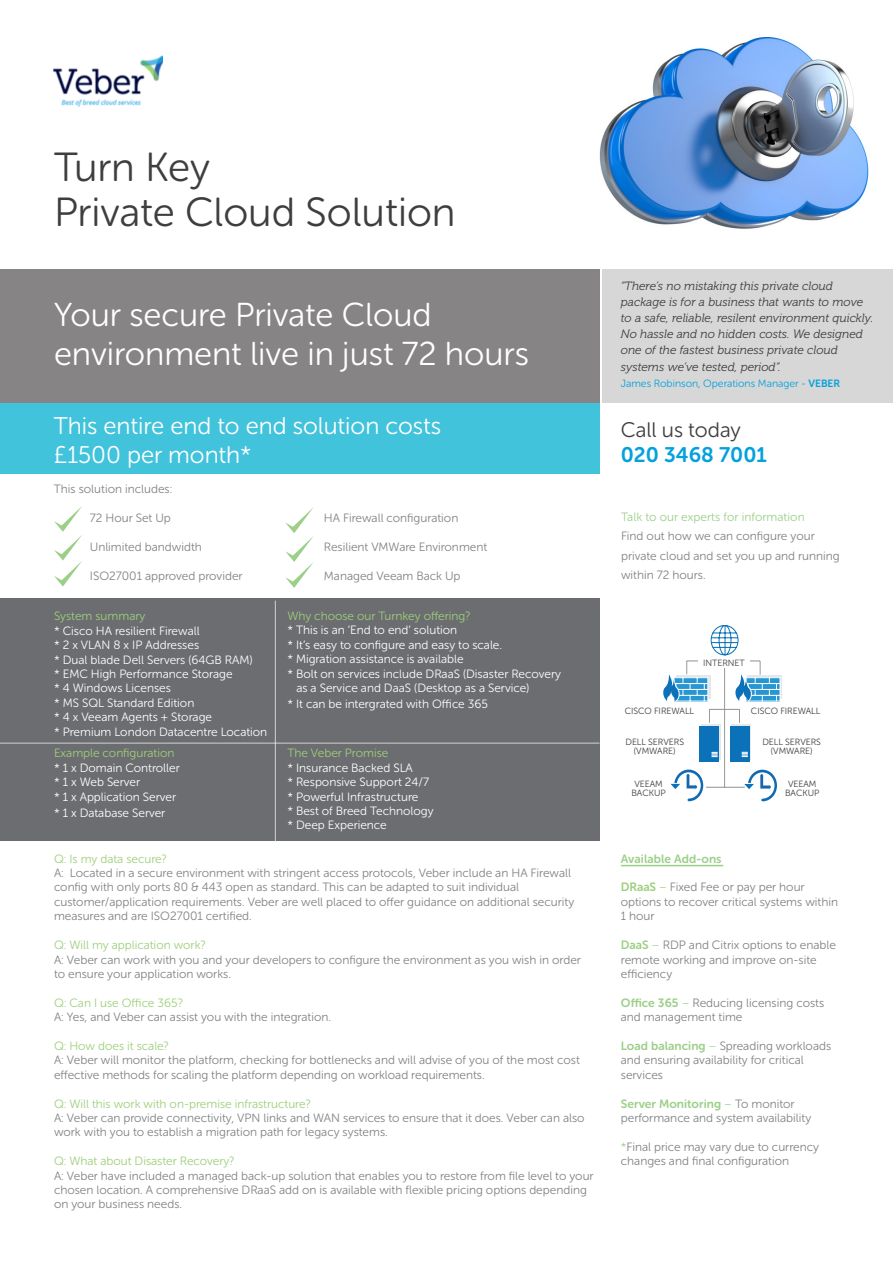
<style>
.page{position:relative;width:893px;height:1263px;background:#fff}
.page>*{position:absolute;margin:0;border:0;box-sizing:border-box;transform-origin:0 0}
.t1{font:40.5px/45px "Museo Sans Rounded 300";color:#3e3e3f}
.t2{font:33px/39.6px "Museo Sans Rounded 300";color:#fff}
.t3{font:24px/28.8px "Museo Sans Rounded 300";color:#fff}
.t4{font:21px/25.2px "Museo Sans Rounded 300";color:#3e3e3f}
.t5{font:12px/14.4px "Museo Sans Rounded 300";color:#808285}
.t6{font:12px/14.4px "Museo Sans Rounded 300";color:#fff}
.t7{font:12px "Museo Sans Rounded 300";color:#9dcf7b}
.t8{font:italic 12px/16.2px "Museo 300";color:#3e3e3f}
.t9{font:12px "Museo Sans Rounded 700";letter-spacing:.005em;color:#9ccf88}
.t10{font:10.5px "Museo Sans Rounded 300";color:#04a1dd}
.t11{font:9px/9px "Museo Sans Rounded 300";color:#3e3e3f;text-align:center}
.s1{font-family:"Museo Sans Rounded 700"}
.s2{font-family:"Museo Sans Rounded 700";color:#04a1dd}
.s3{color:#9ccf88}
.s4{font-family:"Museo Sans Rounded 700";color:#9dcf7b}
.s5{color:#9dcf7b}
.s6{font-family:"Museo Sans Rounded 700";color:#9ccf88}
</style>
<div class="page">
<div style="left:602px;top:269px;width:291px;height:134px;background:#d8d7d7"></div>
<div style="left:0;top:598px;width:600px;height:243px;background:#6c6d70"></div>
<div style="left:0;top:403px;width:600px;height:71px;background:#42c3dc"></div>
<img style="left:600px;top:37px;width:269px;height:192px">
<img style="left:54px;top:55px;width:109px;height:52px">
<div style="left:0;top:269px;width:600px;height:134px;background:#868484"></div>
<hr style="left:275px;top:601px;width:1px;height:280px;background:#fff">
<hr style="left:0;top:743px;width:600px;height:1px;background:#fff">
<svg style="left:54px;top:506px;width:28px;height:80px"></svg>
<svg style="left:285px;top:508px;width:28px;height:80px"></svg>
<div style="left:676px;top:676px;width:34px;height:23px;background:#e6e7e9"></div>
<div style="left:748px;top:676px;width:34px;height:23px;background:#e6e7e9"></div>
<div style="left:731px;top:724px;width:20px;height:36px;background:#e6e7e9"></div>
<div style="left:701px;top:724px;width:20px;height:36px;background:#e6e7e9"></div>
<svg style="left:709px;top:709px;width:31px;height:14px"></svg>
<div style="left:699px;top:726px;width:20px;height:35px;background:#0b72ba"></div>
<div style="left:730px;top:726px;width:20px;height:35px;background:#0b72ba"></div>
<svg style="left:711px;top:752px;width:7px;height:5px"></svg>
<svg style="left:742px;top:752px;width:6px;height:5px"></svg>
<div style="left:748px;top:770px;width:29px;height:31px;border:3px solid #1169b4;border-radius:50%"></div>
<div style="left:740px;top:784px;width:22px;height:21px;background:#fff"></div>
<svg style="left:744px;top:784px;width:10px;height:5px"></svg>
<svg style="left:760px;top:774px;width:11px;height:14px"></svg>
<svg style="left:663px;top:661px;width:46px;height:41px"></svg>
<svg style="left:735px;top:661px;width:46px;height:41px"></svg>
<svg style="left:710px;top:625px;width:29px;height:30px"></svg>
<div style="left:674px;top:770px;width:29px;height:31px;border:3px solid #1169b4;border-radius:50%"></div>
<div style="left:666px;top:784px;width:23px;height:21px;background:#fff"></div>
<svg style="left:670px;top:784px;width:10px;height:5px"></svg>
<svg style="left:686px;top:774px;width:11px;height:14px"></svg>
<hr style="left:706px;top:787px;width:39px;height:1px;background:#939598">
<hr style="left:724px;top:661px;width:1px;height:126px;background:#939598">
<div style="left:698px;top:656px;width:52px;height:12px;background:#fff"></div>
<hr style="left:621px;top:865px;width:102px;height:1px;background:#9ccf88">
<p class="t1" style="left:54px;top:145px;width:403px">Turn Key<br>Private Cloud Solution</p>
<p class="t2" style="left:54px;top:295px;width:476px">Your secure Private Cloud environment live in just 72 hours</p>
<p class="t3" style="left:54px;top:411px;width:389px">This entire end to end solution costs £1500 per month*</p>
<p class="t5" style="left:54px;top:482px;width:120px">This solution includes:</p>
<p class="t5" style="left:90px;top:511px;width:82px">72 Hour Set Up</p>
<p class="t5" style="left:324px;top:511px;width:136px">HA Firewall configuration</p>
<p class="t5" style="left:90px;top:539px;width:114px">Unlimited bandwidth</p>
<p class="t5" style="left:324px;top:539px;width:165px">Resilient VMWare Environment</p>
<p class="t5" style="left:90px;top:568px;width:154px">ISO27001 approved provider</p>
<p class="t5" style="left:324px;top:568px;width:138px">Managed Veeam Back Up</p>
<p class="t7" style="left:287px;top:609px;width:185px">Why choose our Turnkey offering?</p>
<p class="t6" style="left:287px;top:623px;width:171px">* This is an ‘End to end’ solution</p>
<p class="t6" style="left:287px;top:637px;width:216px">* It’s easy to configure and easy to scale.</p>
<p class="t6" style="left:287px;top:652px;width:178px">* Migration assistance is available</p>
<p class="t6" style="left:296px;top:666px;width:266px;text-indent:-9px">* Bolt on services include DRaaS (Disaster Recovery as a Service and DaaS (Desktop as a Service)</p>
<p class="t6" style="left:287px;top:697px;width:202px">* It can be intergrated with Office 365</p>
<p class="t7" style="left:54px;top:610px;width:93px">System summary</p>
<p class="t6" style="left:54px;top:623px;width:147px">* Cisco HA resilient Firewall</p>
<p class="t6" style="left:54px;top:638px;width:147px">* 2 x VLAN 8 x IP Addresses</p>
<p class="t6" style="left:54px;top:652px;width:200px">* Dual blade Dell Servers (64GB RAM)</p>
<p class="t6" style="left:54px;top:667px;width:180px">* EMC High Performance Storage</p>
<p class="t6" style="left:54px;top:681px;width:118px">* 4 Windows Licenses</p>
<p class="t6" style="left:54px;top:695px;width:142px">* MS SQL Standard Edition</p>
<p class="t6" style="left:54px;top:710px;width:160px">* 4 x Veeam Agents + Storage</p>
<p class="t6" style="left:54px;top:724px;width:215px">* Premium London Datacentre Location</p>
<p class="t7" style="left:54px;top:747px;width:122px">Example configuration</p>
<p class="t6" style="left:54px;top:761px;width:127px">* 1 x Domain Controller</p>
<p class="t6" style="left:54px;top:775px;width:88px">* 1 x Web Server</p>
<p class="t6" style="left:54px;top:789px;width:124px">* 1 x Application Server</p>
<p class="t6" style="left:54px;top:806px;width:113px">* 1 x Database Server</p>
<p class="t7" style="left:287px;top:747px;width:102px">The Veber Promise</p>
<p class="t6" style="left:287px;top:761px;width:127px">* Insurance Backed SLA</p>
<p class="t6" style="left:287px;top:775px;width:143px">* Responsive Support 24/7</p>
<p class="t6" style="left:287px;top:789px;width:133px">* Powerful Infrastructure</p>
<p class="t6" style="left:287px;top:804px;width:148px">* Best of Breed Technology</p>
<p class="t6" style="left:287px;top:818px;width:101px">* Deep Experience</p>
<p class="t7" style="left:54px;top:852px;width:114px">Q: Is my data secure?</p>
<p class="t5" style="left:54px;top:866px;width:522px">A: Located in a secure environment with stringent access protocols, Veber include an HA Firewall config with only ports 80 &amp; 443 open as standard. This can be adapted to suit individual customer/application requirements. Veber are well placed to offer guidance on additional security measures and are ISO27001 certified.</p>
<p class="t7" style="left:54px;top:938px;width:153px">Q: Will my application work?</p>
<p class="t5" style="left:54px;top:952px;width:528px">A: Veber can work with you and your developers to configure the environment as you wish in order to ensure your application works.</p>
<p class="t7" style="left:54px;top:996px;width:131px">Q: Can I use Office 365?</p>
<p class="t5" style="left:54px;top:1010px;width:279px">A: Yes, and Veber can assist you with the integration.</p>
<p class="t7" style="left:54px;top:1039px;width:116px">Q: How does it scale?</p>
<p class="t5" style="left:54px;top:1053px;width:527px">A: Veber will monitor the platform, checking for bottlenecks and will advise of you of the most cost effective methods for scaling the platform depending on workload requirements.</p>
<p class="t7" style="left:54px;top:1097px;width:258px">Q: Will this work with on-premise infrastructure?</p>
<p class="t5" style="left:54px;top:1111px;width:532px">A: Veber can provide connectivity, VPN links and WAN services to ensure that it does. Veber can also work with you to establish a migration path for legacy systems.</p>
<p class="t7" style="left:54px;top:1154px;width:182px">Q: What about Disaster Recovery?</p>
<p class="t5" style="left:54px;top:1168px;width:541px">A: Veber have included a managed back-up solution that enables you to restore from file level to your chosen location. A comprehensive DRaaS add on is available with flexible pricing options depending on your business needs.</p>
<p class="t8" style="left:621px;top:278px;width:254px">“There’s no mistaking this private cloud package is for a business that wants to move to a safe, reliable, resilent environment quickly.<br>No hassle and no hidden costs. We designed one of the fastest business private cloud systems we’ve tested, period”.</p>
<p class="t10" style="left:621px;top:378px;width:221px">James Robinson, Operations Manager - <span class="s1">VEBER</span></p>
<p class="t4" style="left:621px;top:417px;width:148px">Call us today<br><span class="s2">020 3468 7001</span></p>
<p class="t5" style="left:621px;top:507px;width:220px;line-height:19.5px"><span class="s3">Talk to our experts for information<br></span>Find out how we can configure your private cloud and set you up and running within 72 hours.</p>
<p class="t11" style="left:703px;top:658px;width:43px">INTERNET</p>
<p class="t11" style="left:625px;top:706px;width:71px">CISCO FIREWALL</p>
<p class="t11" style="left:625px;top:737px;width:60px">DELL SERVERS (VMWARE)</p>
<p class="t11" style="left:762px;top:737px;width:60px">DELL SERVERS (VMWARE)</p>
<p class="t11" style="left:751px;top:707px;width:71px">CISCO FIREWALL</p>
<p class="t11" style="left:631px;top:780px;width:36px">VEEAM<br>BACKUP</p>
<p class="t11" style="left:785px;top:780px;width:36px">VEEAM<br>BACKUP</p>
<p class="t9" style="left:621px;top:852px;width:102px">Available Add-ons</p>
<p class="t5" style="left:621px;top:880px;width:219px"><span class="s4">DRaaS</span> <span class="s5">–</span> Fixed Fee or pay per hour options to recover critical systems within<br>1 hour</p>
<p class="t5" style="left:621px;top:938px;width:217px"><span class="s6">DaaS</span> <span class="s3">–</span> RDP and Citrix options to enable remote working and improve on-site efficiency</p>
<p class="t5" style="left:621px;top:995px;width:205px"><span class="s6">Office 365</span> <span class="s3">–</span> Reducing licensing costs and management time</p>
<p class="t5" style="left:621px;top:1039px;width:212px"><span class="s6">Load balancing</span> <span class="s3">–</span> Spreading workloads and ensuring availability for critical services</p>
<p class="t5" style="left:621px;top:1096px;width:192px"><span class="s6">Server Monitoring</span> <span class="s3">–</span> To monitor performance and system availability</p>
<p class="t5" style="left:621px;top:1139px;width:200px"><span class="s3">*</span>Final price may vary due to currency changes and final configuration</p>
</div>
